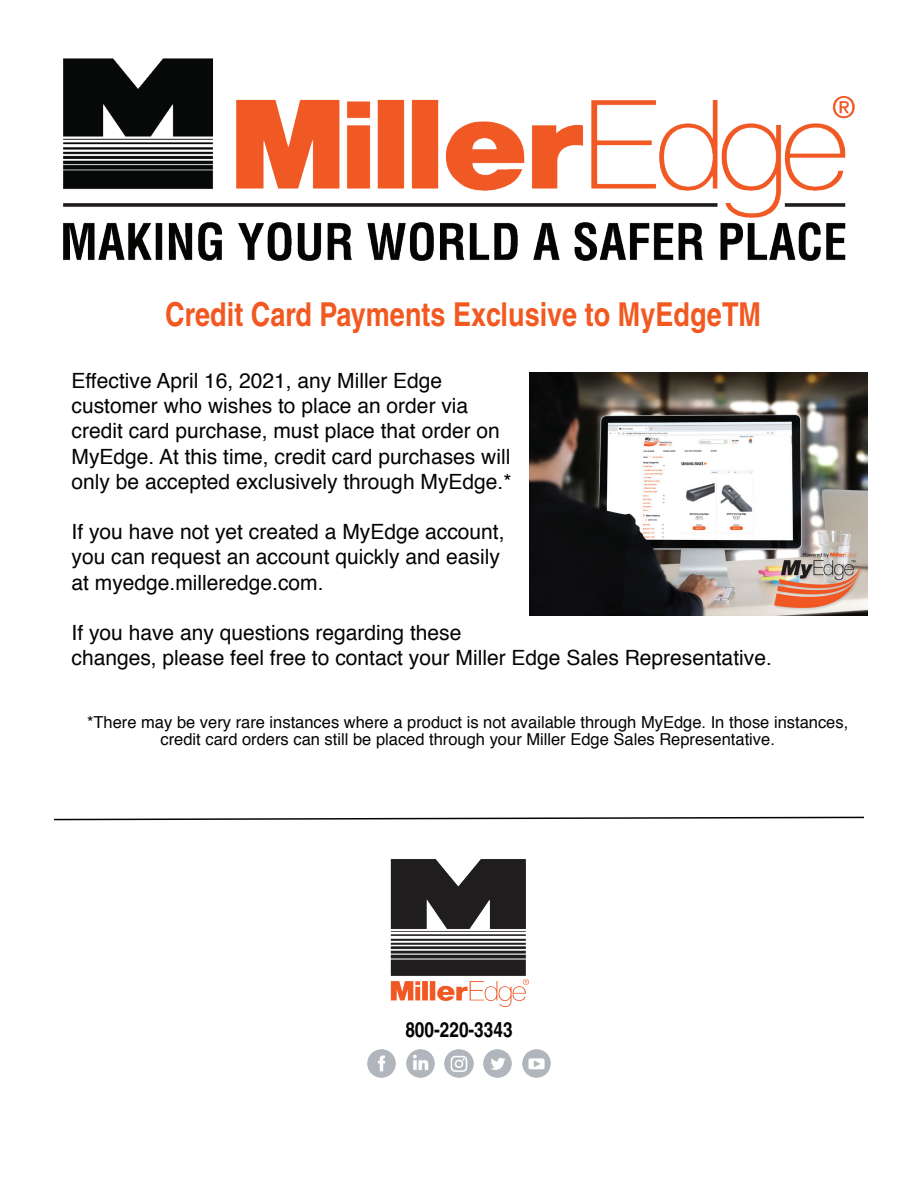
<style>
.page{position:relative;width:918px;height:1188px;background:#fff}
.page>*{position:absolute;margin:0;border:0;box-sizing:border-box;transform-origin:0 0}
.t1{font:700 condensed 33px "Helvetica";color:#f15921}
.t2{font:21px/25.2px "Helvetica";color:#040503}
.t3{font:700 condensed 21px "Helvetica";color:#040503}
.t4{font:16.5px/16.5px "Helvetica";color:#040503;text-align:center}
</style>
<div class="page">
<img style="left:529px;top:372px;width:338px;height:243px">
<img style="left:63px;top:59px;width:792px;height:202px">
<svg style="left:54px;top:816px;width:810px;height:5px"></svg>
<img style="left:390px;top:859px;width:139px;height:148px">
<img style="left:367px;top:1050px;width:28px;height:28px">
<img style="left:406px;top:1050px;width:28px;height:28px">
<img style="left:484px;top:1050px;width:28px;height:28px">
<img style="left:523px;top:1050px;width:28px;height:28px">
<img style="left:445px;top:1050px;width:28px;height:28px">
<h1 class="t1" style="left:165px;top:294px;width:597px">Credit Card Payments Exclusive to MyEdgeTM</h1>
<p class="t2" style="left:72px;top:369px;width:442px">Effective April 16, 2021, any Miller Edge customer who wishes to place an order via credit card purchase, must place that order on MyEdge. At this time, credit card purchases will only be accepted exclusively through MyEdge.*</p>
<p class="t2" style="left:72px;top:520px;width:435px">If you have not yet created a MyEdge account, you can request an account quickly and easily at myedge.milleredge.com.</p>
<p class="t2" style="left:72px;top:621px;width:702px">If you have any questions regarding these<br>changes, please feel free to contact your Miller Edge Sales Representative.</p>
<p class="t4" style="left:87px;top:715px;width:763px">*There may be very rare instances where a product is not available through MyEdge. In those instances, credit card orders can still be placed through your Miller Edge Sales Representative.</p>
<p class="t3" style="left:405px;top:1017px;width:109px">800-220-3343</p>
</div>
